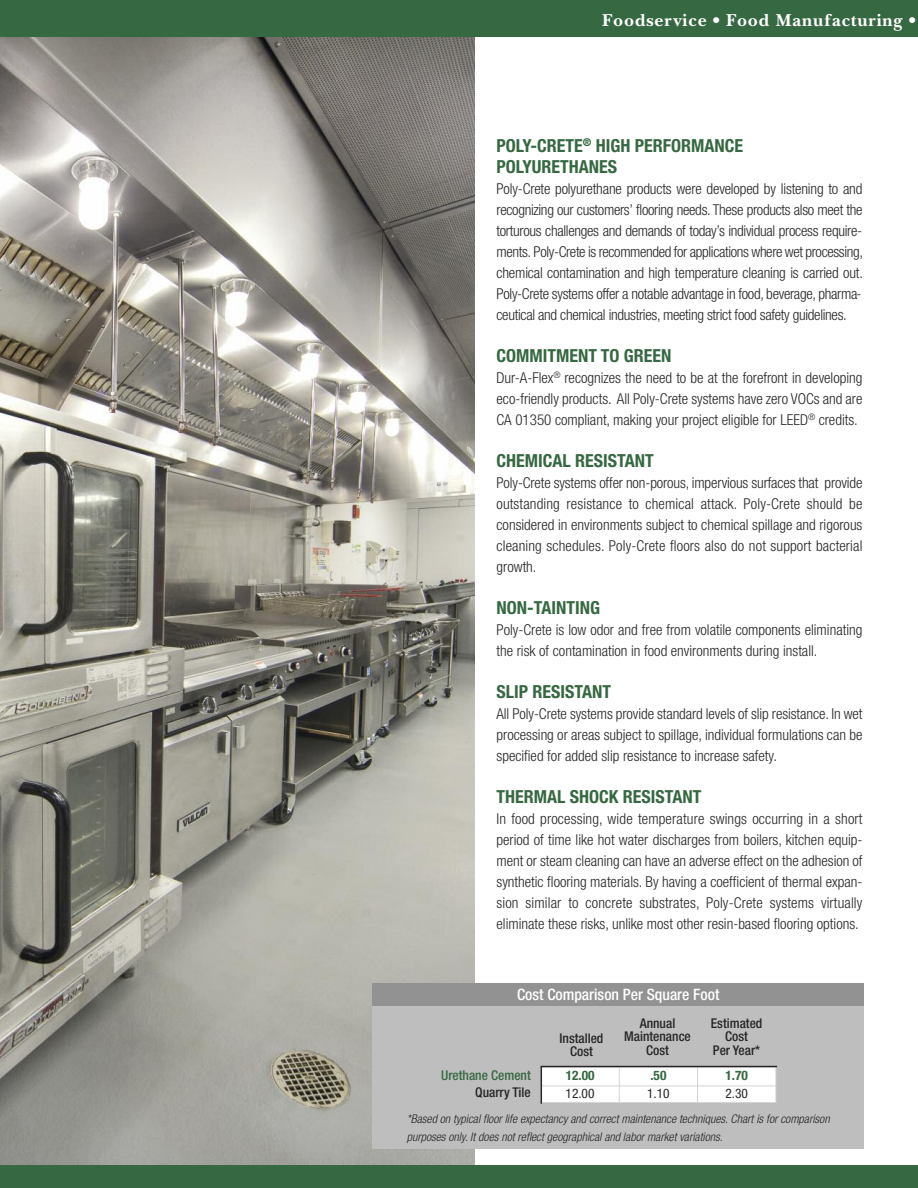
<style>
.page{position:relative;width:918px;height:1188px;background:#fff}
.page>*{position:absolute;margin:0;border:0;box-sizing:border-box;transform-origin:0 0}
.t1{font:700 condensed 18px/21px "Helvetica Neue";color:#366842}
.t2{font:700 18px "New Baskerville";letter-spacing:.05em;color:#fff}
.t3{font:500 condensed 15.75px "Helvetica Neue";color:#fff}
.t4{font:300 condensed 15px/21px "Helvetica Neue";color:#272526;text-align:justify}
.t5{font:500 condensed 13.5px/13.5px "Helvetica Neue";color:#272526;text-align:center}
.t6{font:500 condensed 13.5px "Helvetica Neue";color:#366842}
.t7{font:condensed 13.05px "Helvetica Neue";color:#272526}
.t8{font:700 condensed 13.05px "Helvetica Neue";color:#366842}
.t9{font:italic 300 condensed 12px/17.2px "Helvetica Neue";color:#272526}
</style>
<div class="page">
<img style="left:0;top:37px;width:475px;height:1128px">
<div style="left:0;top:1165px;width:918px;height:23px;background:#366842"></div>
<div style="left:0;top:0;width:918px;height:37px;background:#366842"></div>
<div style="left:372px;top:984px;width:492px;height:165px;background:#bebebe"></div>
<div style="left:372px;top:984px;width:492px;height:22px;background:#939293"></div>
<svg style="left:540px;top:1065px;width:238px;height:39px;background:#efefef"></svg>
<p class="t2" style="left:602px;top:14px;width:315px">Foodservice • Food Manufacturing •</p>
<p class="t1" style="left:497px;top:137px;width:248px">POLY-CRETE<sup>®</sup> HIGH PERFORMANCE<br>POLYURETHANES</p>
<p class="t4" style="left:497px;top:180px;width:368px">Poly-Crete polyurethane products were developed by listening to and recognizing our customers’ flooring needs. These products also meet the torturous challenges and demands of today’s individual process require&shy;ments. Poly-Crete is recommended for applications where wet processing, chemical contamination and high temperature cleaning is carried out.<br>Poly-Crete systems offer a notable advantage in food, beverage, pharma&shy;ceutical and chemical industries, meeting strict food safety guidelines.</p>
<p class="t1" style="left:497px;top:347px;width:176px">COMMITMENT TO GREEN</p>
<p class="t4" style="left:497px;top:369px;width:367px">Dur-A-Flex<sup>®</sup> recognizes the need to be at the forefront in developing eco-friendly products. All Poly-Crete systems have zero VOCs and are CA 01350 compliant, making your project eligible for LEED<sup>®</sup> credits.</p>
<p class="t1" style="left:497px;top:452px;width:159px">CHEMICAL RESISTANT</p>
<p class="t4" style="left:497px;top:474px;width:367px">Poly-Crete systems offer non-porous, impervious surfaces that provide outstanding resistance to chemical attack. Poly-Crete should be considered in environments subject to chemical spillage and rigorous cleaning schedules. Poly-Crete floors also do not support bacterial growth.</p>
<p class="t1" style="left:497px;top:599px;width:105px">NON-TAINTING</p>
<p class="t4" style="left:497px;top:621px;width:367px">Poly-Crete is low odor and free from volatile components eliminating the risk of contamination in food environments during install.</p>
<p class="t1" style="left:497px;top:683px;width:116px">SLIP RESISTANT</p>
<p class="t4" style="left:497px;top:705px;width:367px">All Poly-Crete systems provide standard levels of slip resistance. In wet processing or areas subject to spillage, individual formulations can be specified for added slip resistance to increase safety.</p>
<p class="t1" style="left:497px;top:788px;width:206px">THERMAL SHOCK RESISTANT</p>
<p class="t4" style="left:497px;top:810px;width:367px">In food processing, wide temperature swings occurring in a short period of time like hot water discharges from boilers, kitchen equip&shy;ment or steam cleaning can have an adverse effect on the adhesion of synthetic flooring materials. By having a coefficient of thermal expan&shy;sion similar to concrete substrates, Poly-Crete systems virtually eliminate these risks, unlike most other resin-based flooring options.</p>
<p class="t3" style="left:517px;top:989px;width:204px">Cost Comparison Per Square Foot</p>
<p class="t6" style="left:441px;top:1071px;width:91px">Urethane Cement</p>
<p class="t5" style="left:475px;top:1087px;width:57px">Quarry Tile</p>
<p class="t5" style="left:560px;top:1032px;width:45px">Installed<br>Cost</p>
<p class="t5" style="left:624px;top:1017px;width:68px">Annual<br>Maintenance<br>Cost</p>
<p class="t5" style="left:711px;top:1017px;width:53px">Estimated<br>Cost<br>Per Year*</p>
<p class="t8" style="left:566px;top:1071px;width:30px">12.00</p>
<p class="t8" style="left:650px;top:1071px;width:18px">.50</p>
<p class="t8" style="left:726px;top:1071px;width:24px">1.70</p>
<p class="t7" style="left:566px;top:1088px;width:30px">12.00</p>
<p class="t7" style="left:647px;top:1088px;width:24px">1.10</p>
<p class="t7" style="left:725px;top:1088px;width:24px">2.30</p>
<p class="t9" style="left:407px;top:1111px;width:424px">*Based on typical floor life expectancy and correct maintenance techniques. Chart is for comparison purposes only. It does not reflect geographical and labor market variations.</p>
</div>
